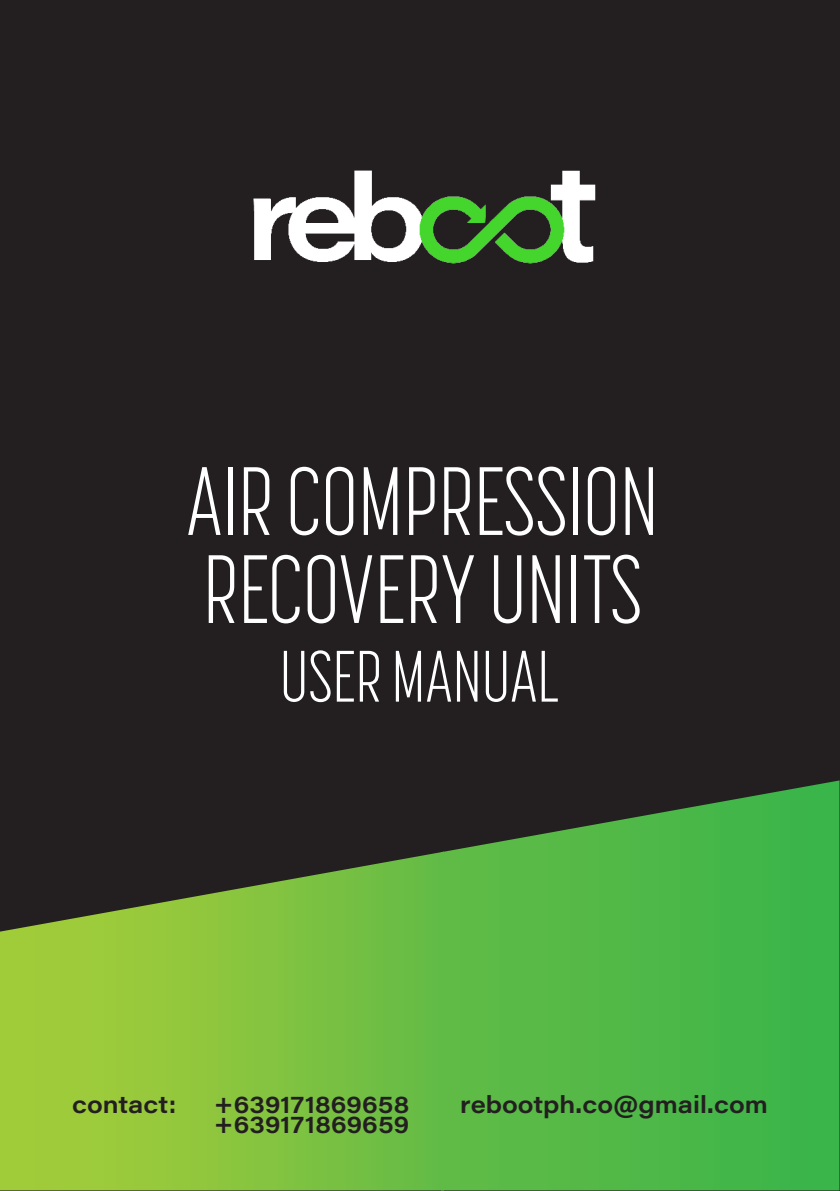
<style>
.page{position:relative;width:840px;height:1191px;background:#fff}
.page>*{position:absolute;margin:0;border:0;box-sizing:border-box;transform-origin:0 0}
.t1{font:300 96px "Korolev Compressed";color:#fff}
.t2{font:300 72px "Korolev Compressed";color:#fff}
.t3{font:600 24px "Acumin Pro Wide";letter-spacing:.005em;color:#231f20}
</style>
<div class="page">
<div style="left:0;top:0;width:839px;height:1191px;background:#231f20"></div>
<svg style="left:0;top:780px;width:839px;height:410px"></svg>
<img style="left:253px;top:170px;width:343px;height:94px">
<p class="t1" style="left:186px;top:448px;width:474px">AIR COMPRESSION</p>
<p class="t1" style="left:203px;top:536px;width:440px">RECOVERY UNITS</p>
<p class="t2" style="left:280px;top:637px;width:281px">USER MANUAL</p>
<p class="t3" style="left:72px;top:1086px;width:106px">contact:</p>
<p class="t3" style="left:214px;top:1086px;width:197px">+639171869658</p>
<p class="t3" style="left:460px;top:1086px;width:309px">rebootph.co@gmail.com</p>
<p class="t3" style="left:214px;top:1107px;width:197px">+639171869659</p>
</div>
